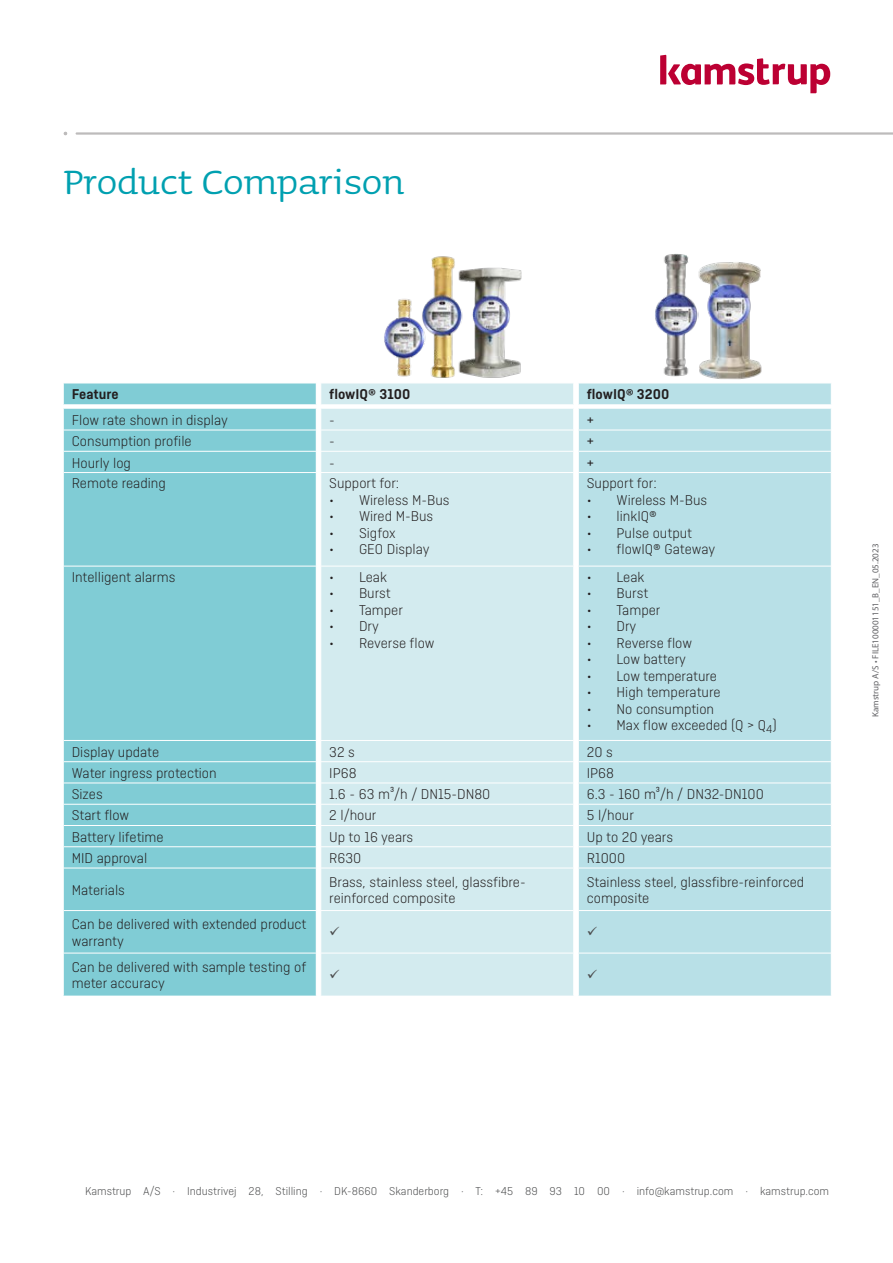
<style>
.page{position:relative;width:893px;height:1263px;background:#fff}
.page>*{position:absolute;margin:0;border:0;box-sizing:border-box;transform-origin:0 0}
.t1{font:45px "Sauna Pro";color:#00a0b0}
.t2{font:300 15px/16.5px "Ciutadella";color:#231f20}
.t3{font:600 15px "Ciutadella";color:#231f20}
.t4{font:15px "Ciutadella";color:#231f20}
.t5{font:300 12px "Ciutadella";color:#4b4c4d}
.t6{font:9px "Myriad Pro";color:#636366}
</style>
<div class="page">
<div style="left:64px;top:384px;width:252px;height:611px;background:#80ccd5"></div>
<div style="left:321px;top:384px;width:252px;height:611px;background:#d3ebef"></div>
<div style="left:579px;top:384px;width:252px;height:611px;background:#b8e0e7"></div>
<svg style="left:63px;top:383px;width:1px;height:89px"></svg>
<svg style="left:63px;top:741px;width:1px;height:127px"></svg>
<hr style="left:63px;top:430px;width:253px;height:1px;background:#fff">
<hr style="left:321px;top:430px;width:253px;height:1px;background:#fff">
<hr style="left:578px;top:430px;width:253px;height:1px;background:#fff">
<hr style="left:63px;top:451px;width:253px;height:1px;background:#fff">
<hr style="left:321px;top:451px;width:253px;height:1px;background:#fff">
<hr style="left:578px;top:451px;width:253px;height:1px;background:#fff">
<hr style="left:63px;top:472px;width:253px;height:1px;background:#fff">
<hr style="left:321px;top:472px;width:253px;height:1px;background:#fff">
<hr style="left:578px;top:472px;width:253px;height:1px;background:#fff">
<hr style="left:63px;top:566px;width:253px;height:1px;background:#fff">
<hr style="left:321px;top:566px;width:253px;height:1px;background:#fff">
<hr style="left:578px;top:566px;width:253px;height:1px;background:#fff">
<hr style="left:63px;top:740px;width:253px;height:1px;background:#fff">
<hr style="left:321px;top:740px;width:253px;height:1px;background:#fff">
<hr style="left:578px;top:740px;width:253px;height:1px;background:#fff">
<hr style="left:63px;top:761px;width:253px;height:1px;background:#fff">
<hr style="left:321px;top:761px;width:253px;height:1px;background:#fff">
<hr style="left:578px;top:761px;width:253px;height:1px;background:#fff">
<hr style="left:63px;top:783px;width:253px;height:1px;background:#fff">
<hr style="left:321px;top:783px;width:253px;height:1px;background:#fff">
<hr style="left:578px;top:783px;width:253px;height:1px;background:#fff">
<hr style="left:63px;top:804px;width:253px;height:1px;background:#fff">
<hr style="left:321px;top:804px;width:253px;height:1px;background:#fff">
<hr style="left:578px;top:804px;width:253px;height:1px;background:#fff">
<hr style="left:63px;top:825px;width:253px;height:1px;background:#fff">
<hr style="left:321px;top:825px;width:253px;height:1px;background:#fff">
<hr style="left:578px;top:825px;width:253px;height:1px;background:#fff">
<hr style="left:63px;top:846px;width:253px;height:1px;background:#fff">
<hr style="left:321px;top:846px;width:253px;height:1px;background:#fff">
<hr style="left:578px;top:846px;width:253px;height:1px;background:#fff">
<hr style="left:63px;top:868px;width:253px;height:1px;background:#fff">
<hr style="left:321px;top:868px;width:253px;height:1px;background:#fff">
<hr style="left:578px;top:868px;width:253px;height:1px;background:#fff">
<hr style="left:63px;top:910px;width:253px;height:1px;background:#fff">
<hr style="left:321px;top:910px;width:253px;height:1px;background:#fff">
<hr style="left:578px;top:910px;width:253px;height:1px;background:#fff">
<hr style="left:63px;top:953px;width:253px;height:1px;background:#fff">
<hr style="left:321px;top:953px;width:253px;height:1px;background:#fff">
<svg style="left:573px;top:383px;width:6px;height:612px"></svg>
<hr style="left:578px;top:953px;width:253px;height:1px;background:#fff">
<svg style="left:660px;top:55px;width:170px;height:38px"></svg>
<svg style="left:64px;top:132px;width:829px;height:3px;background:#cdcccc"></svg>
<img style="left:699px;top:262px;width:63px;height:118px">
<img style="left:655px;top:254px;width:44px;height:123px">
<img style="left:384px;top:256px;width:138px;height:122px">
<svg style="left:330px;top:926px;width:9px;height:9px"></svg>
<svg style="left:588px;top:926px;width:9px;height:9px"></svg>
<svg style="left:330px;top:969px;width:9px;height:9px"></svg>
<svg style="left:588px;top:969px;width:9px;height:9px"></svg>
<h1 class="t1" style="left:63px;top:157px;width:342px">Product Comparison</h1>
<p class="t3" style="left:72px;top:386px;width:48px">Feature</p>
<p class="t3" style="left:329px;top:386px;width:82px">flowIQ® 3100</p>
<p class="t3" style="left:587px;top:386px;width:84px">flowIQ® 3200</p>
<p class="t2" style="left:72px;top:412px;width:158px">Flow rate shown in display</p>
<p class="t2" style="left:329px;top:412px;width:7px">-</p>
<p class="t4" style="left:587px;top:412px;width:9px">+</p>
<p class="t2" style="left:72px;top:433px;width:121px">Consumption profile</p>
<p class="t2" style="left:329px;top:433px;width:7px">-</p>
<p class="t4" style="left:587px;top:433px;width:9px">+</p>
<p class="t2" style="left:72px;top:454px;width:61px">Hourly log</p>
<p class="t2" style="left:329px;top:454px;width:7px">-</p>
<p class="t4" style="left:587px;top:454px;width:9px">+</p>
<p class="t2" style="left:72px;top:475px;width:96px">Remote reading</p>
<p class="t2" style="left:329px;top:475px;width:72px">Support for:</p>
<p class="t2" style="left:329px;top:491px;width:122px">• Wireless M-Bus</p>
<p class="t2" style="left:329px;top:508px;width:106px">• Wired M-Bus</p>
<p class="t2" style="left:329px;top:524px;width:68px">• Sigfox</p>
<p class="t2" style="left:329px;top:541px;width:102px">• GEO Display</p>
<p class="t2" style="left:587px;top:475px;width:72px">Support for:</p>
<p class="t2" style="left:587px;top:491px;width:122px">• Wireless M-Bus</p>
<p class="t2" style="left:587px;top:508px;width:72px">• linkIQ®</p>
<p class="t2" style="left:587px;top:524px;width:107px">• Pulse output</p>
<p class="t2" style="left:587px;top:541px;width:130px">• flowIQ® Gateway</p>
<p class="t2" style="left:72px;top:568px;width:105px">Intelligent alarms</p>
<p class="t2" style="left:329px;top:568px;width:59px">• Leak</p>
<p class="t2" style="left:329px;top:585px;width:63px">• Burst</p>
<p class="t2" style="left:329px;top:601px;width:75px">• Tamper</p>
<p class="t2" style="left:329px;top:618px;width:51px">• Dry</p>
<p class="t2" style="left:329px;top:634px;width:107px">• Reverse flow</p>
<p class="t2" style="left:587px;top:568px;width:59px">• Leak</p>
<p class="t2" style="left:587px;top:585px;width:63px">• Burst</p>
<p class="t2" style="left:587px;top:601px;width:75px">• Tamper</p>
<p class="t2" style="left:587px;top:618px;width:51px">• Dry</p>
<p class="t2" style="left:587px;top:634px;width:107px">• Reverse flow</p>
<p class="t2" style="left:587px;top:651px;width:101px">• Low battery</p>
<p class="t2" style="left:587px;top:667px;width:132px">• Low temperature</p>
<p class="t2" style="left:587px;top:684px;width:135px">• High temperature</p>
<p class="t2" style="left:587px;top:700px;width:129px">• No consumption</p>
<p class="t2" style="left:587px;top:717px;width:192px">• Max flow exceeded (Q &gt; Q<sub>4</sub>)</p>
<p class="t2" style="left:72px;top:743px;width:89px">Display update</p>
<p class="t2" style="left:329px;top:743px;width:27px">32 s</p>
<p class="t2" style="left:587px;top:743px;width:28px">20 s</p>
<p class="t2" style="left:72px;top:765px;width:146px">Water ingress protection</p>
<p class="t2" style="left:329px;top:765px;width:29px">IP68</p>
<p class="t2" style="left:587px;top:765px;width:29px">IP68</p>
<p class="t2" style="left:72px;top:786px;width:33px">Sizes</p>
<p class="t2" style="left:329px;top:786px;width:163px">1.6 - 63 m³/h / DN15-DN80</p>
<p class="t2" style="left:587px;top:786px;width:179px">6.3 - 160 m³/h / DN32-DN100</p>
<p class="t2" style="left:72px;top:807px;width:59px">Start flow</p>
<p class="t2" style="left:329px;top:807px;width:49px">2 l/hour</p>
<p class="t2" style="left:587px;top:807px;width:49px">5 l/hour</p>
<p class="t2" style="left:72px;top:828px;width:93px">Battery lifetime</p>
<p class="t2" style="left:329px;top:828px;width:86px">Up to 16 years</p>
<p class="t2" style="left:587px;top:828px;width:88px">Up to 20 years</p>
<p class="t2" style="left:72px;top:850px;width:77px">MID approval</p>
<p class="t2" style="left:329px;top:850px;width:34px">R630</p>
<p class="t2" style="left:587px;top:850px;width:40px">R1000</p>
<p class="t2" style="left:72px;top:882px;width:55px">Materials</p>
<p class="t2" style="left:329px;top:873px;width:198px">Brass, stainless steel, glassfibre&shy;reinforced composite</p>
<p class="t2" style="left:587px;top:873px;width:219px">Stainless steel, glassfibre-reinforced composite</p>
<p class="t2" style="left:72px;top:916px;width:236px">Can be delivered with extended product warranty</p>
<p class="t2" style="left:72px;top:958px;width:236px">Can be delivered with sample testing of meter accuracy</p>
<p class="t6" style="left:870px;top:717px;width:175px;rotate:-90deg">Kamstrup A/S • FILE100001151_B_EN_05.2023</p>
<p class="t5" style="left:85px;top:1184px;width:746px">Kamstrup A/S · Industrivej 28, Stilling · DK-8660 Skanderborg · T: +45 89 93 10 00 · info@kamstrup.com · kamstrup.com</p>
</div>
